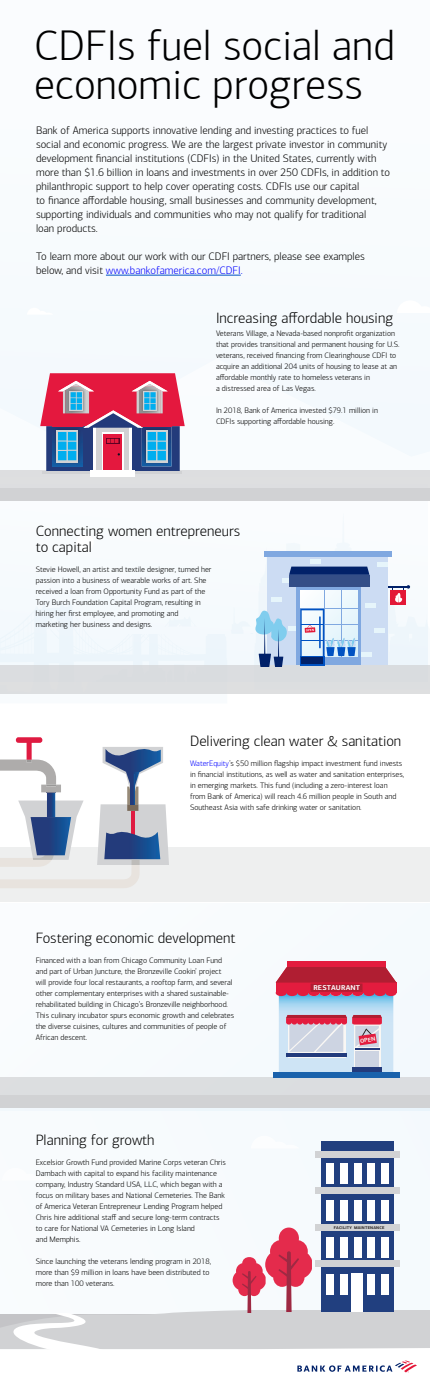
<style>
.page{position:relative;width:430px;height:1386px;background:#fff}
.page>*{position:absolute;margin:0;border:0;box-sizing:border-box;transform-origin:0 0}
.t1{font:300 43px/39px "Connections";color:#000}
.t2{font:300 15px/16px "Connections";color:#000}
.t3{font:300 11px/14px "Connections";color:#000}
.t4{font:300 8px/11px "Connections";color:#000}
.t5{font:700 7px "Connections";letter-spacing:.025em;color:#fff}
.t6{font:700 5.7px "Connections";color:#f6f4f0}
.t7{font:700 4px "Connections";letter-spacing:.04em;color:#231f20}
.s1{color:#00f}
</style>
<div class="page">
<div style="left:0;top:847px;width:430px;height:55px;background:#eeefef"></div>
<div style="left:0;top:903px;width:430px;height:208px;background:#f8fbfd"></div>
<div style="left:1px;top:1102px;width:429px;height:213px;background:#f7fafd"></div>
<div style="left:0;top:0;width:430px;height:476px;background:#f9fcfd"></div>
<svg style="left:0;top:518px;width:392px;height:147px"></svg>
<div style="left:0;top:1077px;width:430px;height:31px;background:#dbdee0"></div>
<div style="left:77px;top:534px;width:17px;height:17px;background:#fff;border-radius:50%"></div>
<div style="left:0;top:470px;width:430px;height:24px;background:#dddee0"></div>
<div style="left:0;top:488px;width:430px;height:13px;background:#d1d2d4"></div>
<div style="left:0;top:665px;width:430px;height:29px;background:#dbdde0"></div>
<div style="left:287px;top:961px;width:99px;height:6px;background:#e31c3e"></div>
<div style="left:273px;top:1072px;width:127px;height:6px;background:#1a62ac"></div>
<svg style="left:276px;top:967px;width:120px;height:105px;background:#c097ac"></svg>
<div style="left:0;top:1095px;width:430px;height:13px;background:#d1d2d4"></div>
<div style="left:267px;top:556px;width:121px;height:109px;background:#ccdcf3"></div>
<hr style="left:377px;top:562px;width:11px;height:4px;background:#e6f5fb">
<hr style="left:310px;top:560px;width:11px;height:4px;background:#e6f5fb">
<div style="left:264px;top:551px;width:128px;height:5px;background:#80a8e0"></div>
<svg style="left:164px;top:567px;width:264px;height:100px"></svg>
<hr style="left:43px;top:471px;width:139px;height:2px;background:#d1d2d4">
<div style="left:90px;top:470px;width:45px;height:7px;background:#fff"></div>
<svg style="left:40px;top:373px;width:145px;height:99px;background:#a4678a"></svg>
<svg style="left:0;top:737px;width:169px;height:151px"></svg>
<hr style="left:106px;top:275px;width:135px;height:1px;background:#0052c2">
<div style="left:321px;top:1141px;width:73px;height:171px;background:#213f7f"></div>
<div style="left:315px;top:1151px;width:84px;height:7px;background:#d1d2d4"></div>
<div style="left:315px;top:1188px;width:84px;height:6px;background:#d1d2d4"></div>
<div style="left:315px;top:1224px;width:84px;height:7px;background:#d1d2d4"></div>
<div style="left:327px;top:1163px;width:7px;height:21px;background:#fff"></div>
<div style="left:340px;top:1163px;width:8px;height:21px;background:#fff"></div>
<div style="left:354px;top:1163px;width:7px;height:21px;background:#fff"></div>
<div style="left:367px;top:1163px;width:8px;height:21px;background:#fff"></div>
<div style="left:381px;top:1163px;width:8px;height:21px;background:#fff"></div>
<div style="left:327px;top:1200px;width:7px;height:21px;background:#fff"></div>
<div style="left:340px;top:1200px;width:8px;height:21px;background:#fff"></div>
<div style="left:354px;top:1200px;width:7px;height:21px;background:#fff"></div>
<div style="left:367px;top:1200px;width:8px;height:21px;background:#fff"></div>
<div style="left:381px;top:1200px;width:8px;height:21px;background:#fff"></div>
<svg style="left:0;top:1228px;width:430px;height:145px"></svg>
<h1 class="t1" style="left:34px;top:27px;width:362px">CDFIs fuel social and economic progress</h1>
<p class="t3" style="left:36px;top:124px;width:356px">Bank of America supports innovative lending and investing practices to fuel social and economic progress. We are the largest private investor in community development financial institutions (CDFIs) in the United States, currently with more than $1.6 billion in loans and investments in over 250 CDFIs, in addition to philanthropic support to help cover operating costs. CDFIs use our capital<br>to finance affordable housing, small businesses and community development, supporting individuals and communities who may not qualify for traditional<br>loan products.</p>
<h3 class="t3" style="left:36px;top:250px;width:330px">To learn more about our work with our CDFI partners, please see examples below, and visit <span class="s1">www.bankofamerica.com/CDFI.</span></h3>
<h2 class="t2" style="left:216px;top:310px;width:179px">Increasing affordable housing</h2>
<p class="t4" style="left:216px;top:328px;width:185px">Veterans Village, a Nevada-based nonprofit organization that provides transitional and permanent housing for U.S. veterans, received financing from Clearinghouse CDFI to acquire an additional 204 units of housing to lease at an affordable monthly rate to homeless veterans in<br>a distressed area of Las Vegas.</p>
<p class="t4" style="left:216px;top:405px;width:163px">In 2018, Bank of America invested $79.1 million in<br>CDFIs supporting affordable housing.</p>
<h2 class="t2" style="left:36px;top:524px;width:206px">Connecting women entrepreneurs to capital</h2>
<p class="t4" style="left:36px;top:564px;width:177px">Stevie Howell, an artist and textile designer, turned her passion into a business of wearable works of art. She received a loan from Opportunity Fund as part of the Tory Burch Foundation Capital Program, resulting in hiring her first employee, and promoting and marketing her business and designs.</p>
<h2 class="t2" style="left:190px;top:733px;width:213px">Delivering clean water &amp; sanitation</h2>
<p class="t4" style="left:190px;top:758px;width:216px"><span class="s1">WaterEquity</span>’s $50 million flagship impact investment fund invests in financial institutions, as well as water and sanitation enterprises, in emerging markets. This fund (including a zero-interest loan from Bank of America) will reach 4.6 million people in South and Southeast Asia with safe drinking water or sanitation.</p>
<h2 class="t2" style="left:36px;top:930px;width:201px">Fostering economic development</h2>
<p class="t4" style="left:36px;top:955px;width:200px">Financed with a loan from Chicago Community Loan Fund and part of Urban Juncture, the Bronzeville Cookin’ project<br>will provide four local restaurants, a rooftop farm, and several other complementary enterprises with a shared sustainable&shy;rehabilitated building in Chicago’s Bronzeville neighborhood.<br>This culinary incubator spurs economic growth and celebrates the diverse cuisines, cultures and communities of people of African descent.</p>
<h2 class="t2" style="left:36px;top:1132px;width:120px">Planning for growth</h2>
<p class="t4" style="left:36px;top:1157px;width:192px">Excelsior Growth Fund provided Marine Corps veteran Chris Dambach with capital to expand his facility maintenance company, Industry Standard USA, LLC, which began with a focus on military bases and National Cemeteries. The Bank of America Veteran Entrepreneur Lending Program helped Chris hire additional staff and secure long-term contracts to care for National VA Cemeteries in Long Island<br>and Memphis.</p>
<p class="t4" style="left:36px;top:1256px;width:177px">Since launching the veterans lending program in 2018, more than $9 million in loans have been distributed to more than 100 veterans.</p>
<p class="t5" style="left:313px;top:984px;width:48px">RESTAURANT</p>
<p class="t6" style="left:360px;top:1037px;width:17px;rotate:-8deg">OPEN</p>
<p class="t7" style="left:334px;top:1225px;width:52px">FACILITY MAINTENANCE</p>
</div>
